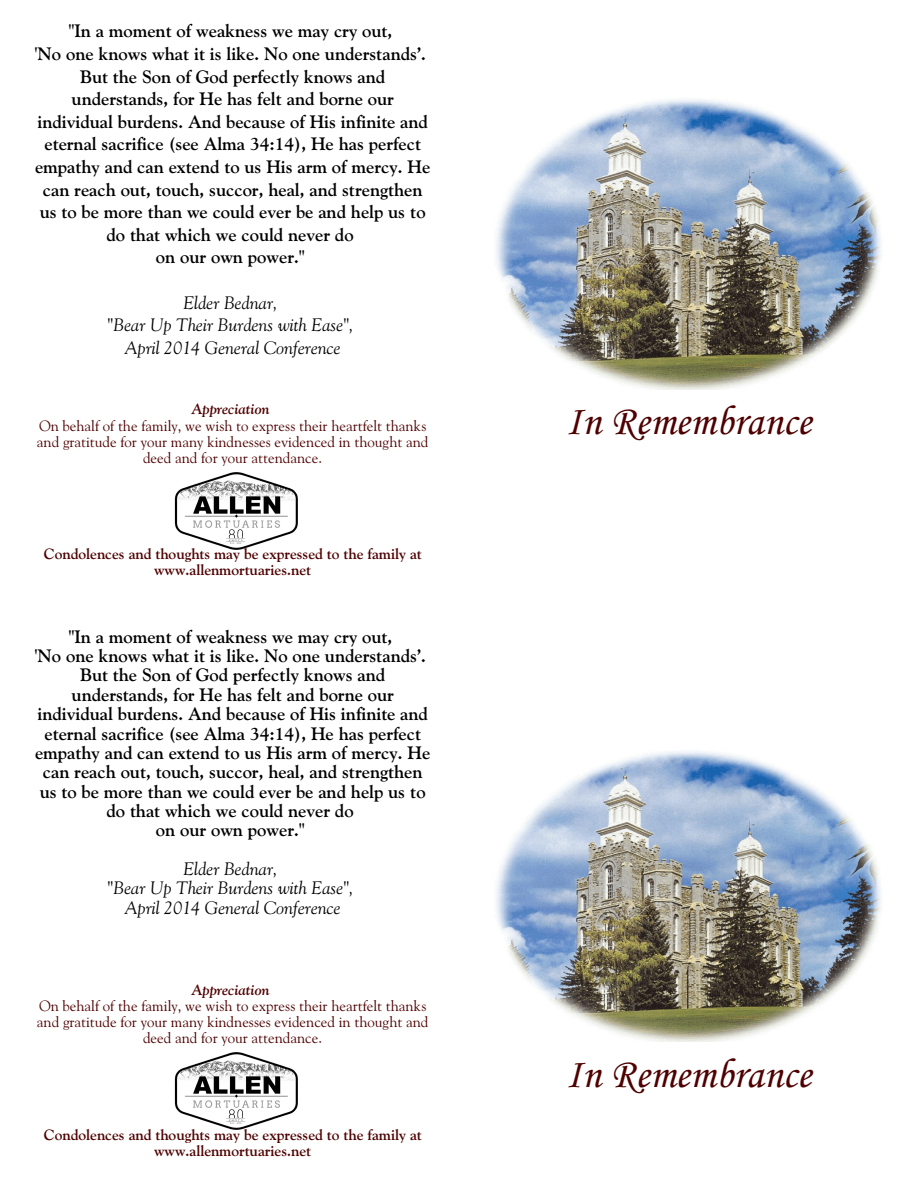
<style>
.page{position:relative;width:918px;height:1188px;background:#fff}
.page>*{position:absolute;margin:0;border:0;box-sizing:border-box;transform-origin:0 0}
.t1{font:italic 42px "Monotype Corsiva";color:#4f0000}
.t2{font:700 18px/22.6px "Goudy Old Style BT";color:#000;text-align:center}
.t3{font:italic 18px/22.6px "Goudy Old Style BT";color:#000;text-align:center}
.t4{font:15px/16px "Goudy Old Style BT";color:#4f0000;text-align:center}
.t5{font:700 15px/16px "Goudy Old Style BT";color:#4f0000;text-align:center}
.t6{font:italic 700 15px "Goudy Old Style BT";color:#4f0000}
</style>
<div class="page">
<img style="left:174px;top:472px;width:124px;height:78px">
<img style="left:174px;top:1052px;width:124px;height:78px">
<img style="left:496px;top:99px;width:385px;height:291px">
<img style="left:496px;top:751px;width:385px;height:291px">
<p class="t2" style="left:35px;top:21px;width:397px">"In a moment of weakness we may cry out,<br>'No one knows what it is like. No one understands’.<br>But the Son of God perfectly knows and understands, for He has felt and borne our individual burdens. And because of His infinite and eternal sacrifice (see Alma 34:14), He has perfect empathy and can extend to us His arm of mercy. He can reach out, touch, succor, heal, and strengthen us to be more than we could ever be and help us to do that which we could never do<br>on our own power."</p>
<p class="t3" style="left:108px;top:293px;width:248px">Elder Bednar,<br>"Bear Up Their Burdens with Ease",<br>April 2014 General Conference</p>
<p class="t6" style="left:192px;top:403px;width:79px">Appreciation</p>
<p class="t4" style="left:37px;top:419px;width:393px">On behalf of the family, we wish to express their heartfelt thanks and gratitude for your many kindnesses evidenced in thought and deed and for your attendance.</p>
<p class="t5" style="left:44px;top:548px;width:379px">Condolences and thoughts may be expressed to the family at www.allenmortuaries.net</p>
<p class="t2" style="left:35px;top:628px;width:397px;line-height:19.4px">"In a moment of weakness we may cry out,<br>'No one knows what it is like. No one understands’.<br>But the Son of God perfectly knows and understands, for He has felt and borne our individual burdens. And because of His infinite and eternal sacrifice (see Alma 34:14), He has perfect empathy and can extend to us His arm of mercy. He can reach out, touch, succor, heal, and strengthen us to be more than we could ever be and help us to do that which we could never do<br>on our own power."</p>
<p class="t3" style="left:108px;top:861px;width:248px;line-height:19.4px">Elder Bednar,<br>"Bear Up Their Burdens with Ease",<br>April 2014 General Conference</p>
<p class="t6" style="left:192px;top:983px;width:79px">Appreciation</p>
<p class="t4" style="left:37px;top:999px;width:393px">On behalf of the family, we wish to express their heartfelt thanks and gratitude for your many kindnesses evidenced in thought and deed and for your attendance.</p>
<p class="t5" style="left:44px;top:1128px;width:379px">Condolences and thoughts may be expressed to the family at www.allenmortuaries.net</p>
<h1 class="t1" style="left:566px;top:405px;width:247px">In Remembrance</h1>
<h1 class="t1" style="left:566px;top:1058px;width:247px">In Remembrance</h1>
</div>
